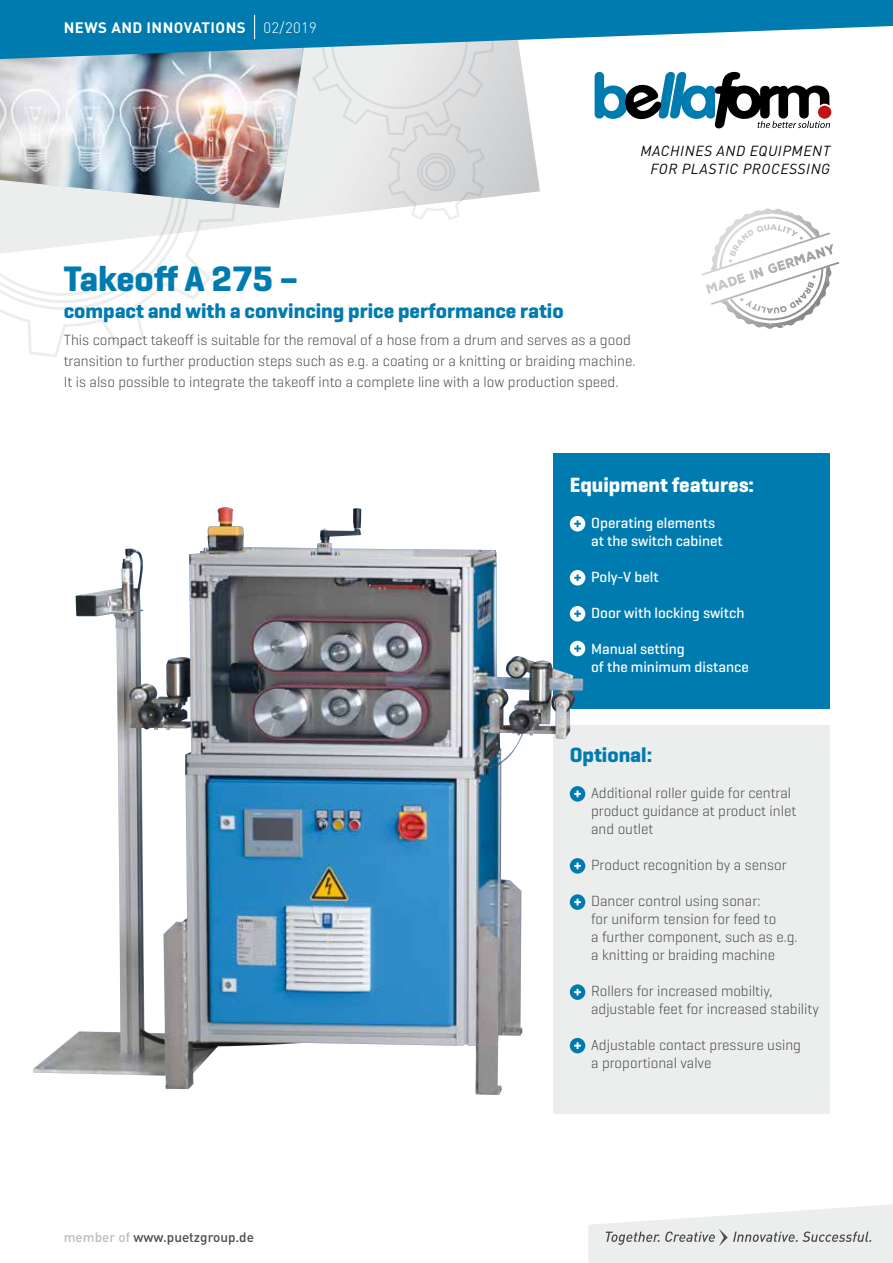
<style>
.page{position:relative;width:893px;height:1263px;background:#fff}
.page>*{position:absolute;margin:0;border:0;box-sizing:border-box;transform-origin:0 0}
.t1{font:700 36px "Geogrotesque";color:#007bb0}
.t2{font:700 21px "Geogrotesque";color:#007bb0}
.t3{font:700 21px "Geogrotesque";color:#fff}
.t4{font:300 15px/18px "Geogrotesque";color:#4b4b4d}
.t5{font:500 15px/18px "Geogrotesque";color:#fff}
.t6{font:700 15px "DIN Pro";letter-spacing:.03em;color:#fff}
.t7{font:italic 14.4px/18px "DIN Pro";letter-spacing:.04em;color:#000;text-align:right}
.t8{font:500 13.5px "DIN Pro";color:#4b4b4d}
.s1{font-weight:300}
.s2{color:#bbbdbe}
</style>
<div class="page">
<div style="left:553px;top:725px;width:276px;height:389px;background:#eceded"></div>
<svg style="left:239px;top:59px;width:301px;height:167px"></svg>
<svg style="left:22px;top:208px;width:217px;height:149px"></svg>
<svg style="left:0;top:208px;width:200px;height:112px"></svg>
<svg style="left:304px;top:59px;width:191px;height:163px;background:#e4e5e5"></svg>
<img style="left:0;top:59px;width:302px;height:149px">
<svg style="left:0;top:0;width:893px;height:59px;fill:#007bb0"></svg>
<svg style="left:595px;top:72px;width:236px;height:56px"></svg>
<svg style="left:588px;top:1204px;width:305px;height:59px"></svg>
<div style="left:553px;top:453px;width:276px;height:256px;background:#007bb0"></div>
<div style="left:570px;top:516px;width:15px;height:15px;background:#fff;border-radius:50%"></div>
<div style="left:570px;top:570px;width:15px;height:15px;background:#fff;border-radius:50%"></div>
<div style="left:570px;top:606px;width:15px;height:15px;background:#fff;border-radius:50%"></div>
<div style="left:570px;top:641px;width:15px;height:15px;background:#fff;border-radius:50%"></div>
<svg style="left:570px;top:786px;width:15px;height:16px"></svg>
<svg style="left:570px;top:858px;width:15px;height:16px"></svg>
<svg style="left:570px;top:894px;width:15px;height:16px"></svg>
<svg style="left:570px;top:984px;width:15px;height:16px"></svg>
<div style="left:570px;top:1038px;width:15px;height:15px;background:#007bb0;border-radius:50%"></div>
<img style="left:33px;top:507px;width:550px;height:588px">
<svg style="left:702px;top:208px;width:137px;height:121px"></svg>
<svg style="left:254px;top:15px;width:1px;height:24px"></svg>
<p class="t6" style="left:64px;top:17px;width:254px">NEWS AND INNOVATIONS <span class="s1">02/2019</span></p>
<p class="t7" style="left:640px;top:141px;width:191px">MACHINES AND EQUIPMENT<br>FOR PLASTIC PROCESSING</p>
<h1 class="t1" style="left:64px;top:257px;width:236px">Takeoff A 275 –</h1>
<h2 class="t2" style="left:64px;top:298px;width:501px">compact and with a convincing price performance ratio</h2>
<p class="t4" style="left:64px;top:329px;width:573px;line-height:21px">This compact takeoff is suitable for the removal of a hose from a drum and serves as a good transition to further production steps such as e.g. a coating or a knitting or braiding machine.<br>It is also possible to integrate the takeoff into a complete line with a low production speed.</p>
<h2 class="t3" style="left:570px;top:472px;width:186px">Equipment features:</h2>
<p class="t5" style="left:591px;top:514px;width:133px">Operating elements at the switch cabinet</p>
<p class="t5" style="left:591px;top:568px;width:69px">Poly-V belt</p>
<p class="t5" style="left:591px;top:604px;width:155px">Door with locking switch</p>
<p class="t5" style="left:591px;top:640px;width:159px">Manual setting<br>of the minimum distance</p>
<p class="t8" style="left:64px;top:1228px;width:192px"><span class="s2">member of</span> www.puetzgroup.de</p>
<h2 class="t2" style="left:570px;top:742px;width:84px">Optional:</h2>
<p class="t4" style="left:591px;top:784px;width:207px">Additional roller guide for central product guidance at product inlet and outlet</p>
<p class="t4" style="left:591px;top:856px;width:197px">Product recognition by a sensor</p>
<p class="t4" style="left:591px;top:892px;width:208px">Dancer control using sonar:<br>for uniform tension for feed to<br>a further component, such as e.g. a knitting or braiding machine</p>
<p class="t4" style="left:591px;top:982px;width:229px">Rollers for increased mobiltiy, adjustable feet for increased stability</p>
<p class="t4" style="left:591px;top:1036px;width:211px">Adjustable contact pressure using a proportional valve</p>
</div>
